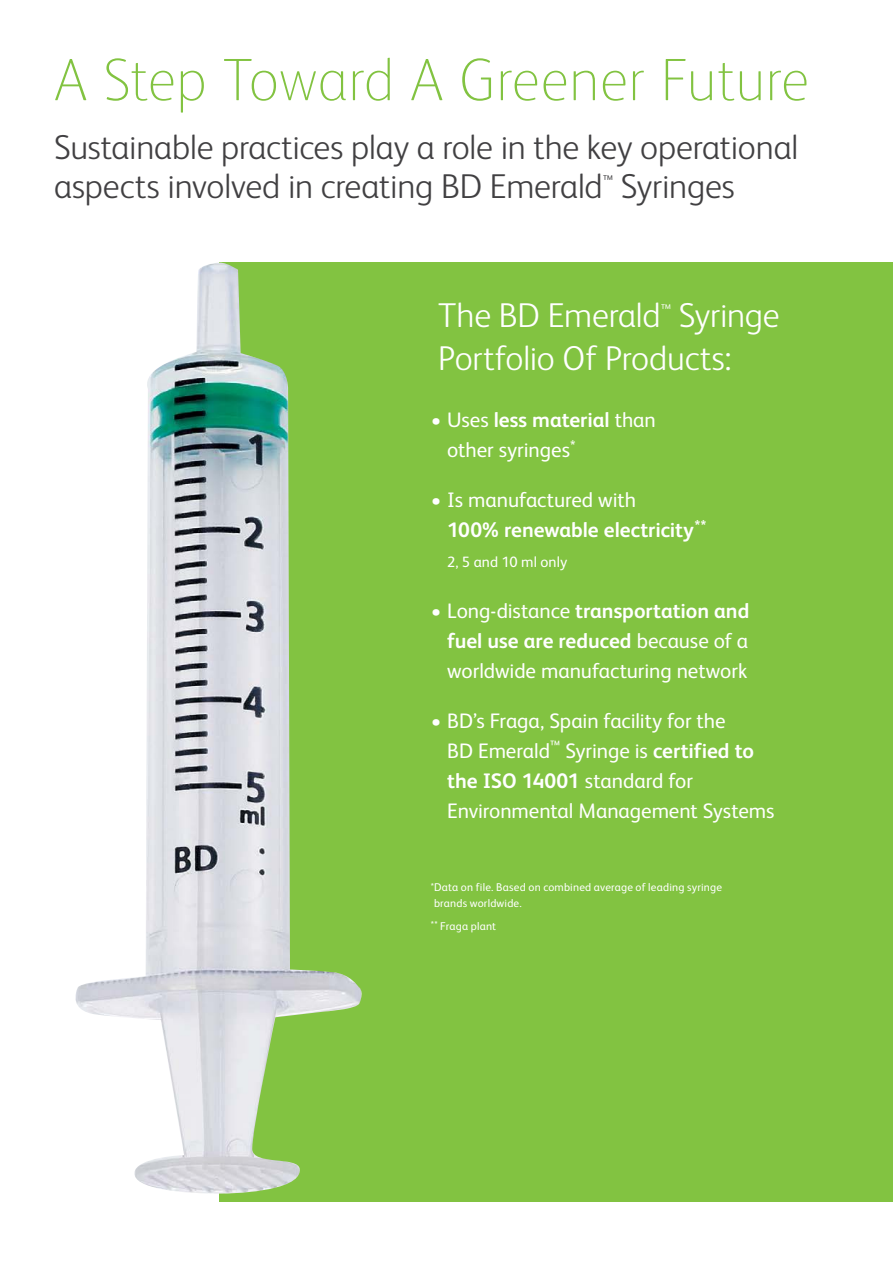
<style>
.page{position:relative;width:893px;height:1263px;background:#fff}
.page>*{position:absolute;margin:0;border:0;box-sizing:border-box;transform-origin:0 0}
.t1{font:100 60px "FS Albert Pro";color:#82c341}
.t2{font:300 34.5px/39px "FS Albert Pro";letter-spacing:-.005em;color:#414042}
.t3{font:300 34.5px/42.8px "FS Albert Pro";letter-spacing:-.005em;color:#fff}
.t4{font:21px/30px "FS Albert Pro";letter-spacing:-.005em;color:#fff}
.t5{font:700 21px/30px "FS Albert Pro";letter-spacing:-.005em;color:#fff}
.t6{font:15px "FS Albert Pro";letter-spacing:.005em;color:#fff}
.t7{font:11.25px/15.8px "FS Albert Pro";letter-spacing:.015em;color:#fff}
.s1{font-weight:700}
.s2{font-weight:400}
.s3{font-size:9.9px}
</style>
<div class="page">
<div style="left:219px;top:262px;width:674px;height:940px;background:#82c341"></div>
<img style="left:75px;top:263px;width:287px;height:931px">
<h1 class="t1" style="left:54px;top:40px;width:757px">A Step Toward A Greener Future</h1>
<h2 class="t2" style="left:54px;top:126px;width:746px">Sustainable practices play a role in the key operational aspects involved in creating BD Emerald<sup>™</sup> Syringes</h2>
<h2 class="t3" style="left:438px;top:292px;width:343px">The BD Emerald<sup>™</sup> Syringe<br>Portfolio Of Products:</h2>
<p class="t4" style="left:447px;top:403px;width:210px;text-indent:-17px">• Uses <span class="s1">less material</span> than other syringes<sup>*</sup></p>
<p class="t5" style="left:447px;top:484px;width:261px;text-indent:-17px"><span class="s2">• Is manufactured with<br></span>100% renewable electricity<sup>**</sup></p>
<p class="t6" style="left:447px;top:551px;width:122px">2, 5 and 10 ml only</p>
<p class="t4" style="left:447px;top:594px;width:304px;text-align:justify;text-indent:-17px">• Long-distance <span class="s1">transportation and fuel use are reduced</span> because of a worldwide manufacturing network</p>
<p class="t4" style="left:447px;top:704px;width:329px;text-indent:-16px">• BD’s Fraga, Spain facility for the<br>BD Emerald<sup>™</sup> Syringe is <span class="s1">certified to the ISO 14001</span> standard for Environmental Management Systems</p>
<p class="t7" style="left:431px;top:879px;width:293px"><span class="s3">*</span>Data on file. Based on combined average of leading syringe brands worldwide.</p>
<p class="t7" style="left:431px;top:917px;width:67px"><span class="s3">**</span> Fraga plant</p>
</div>
